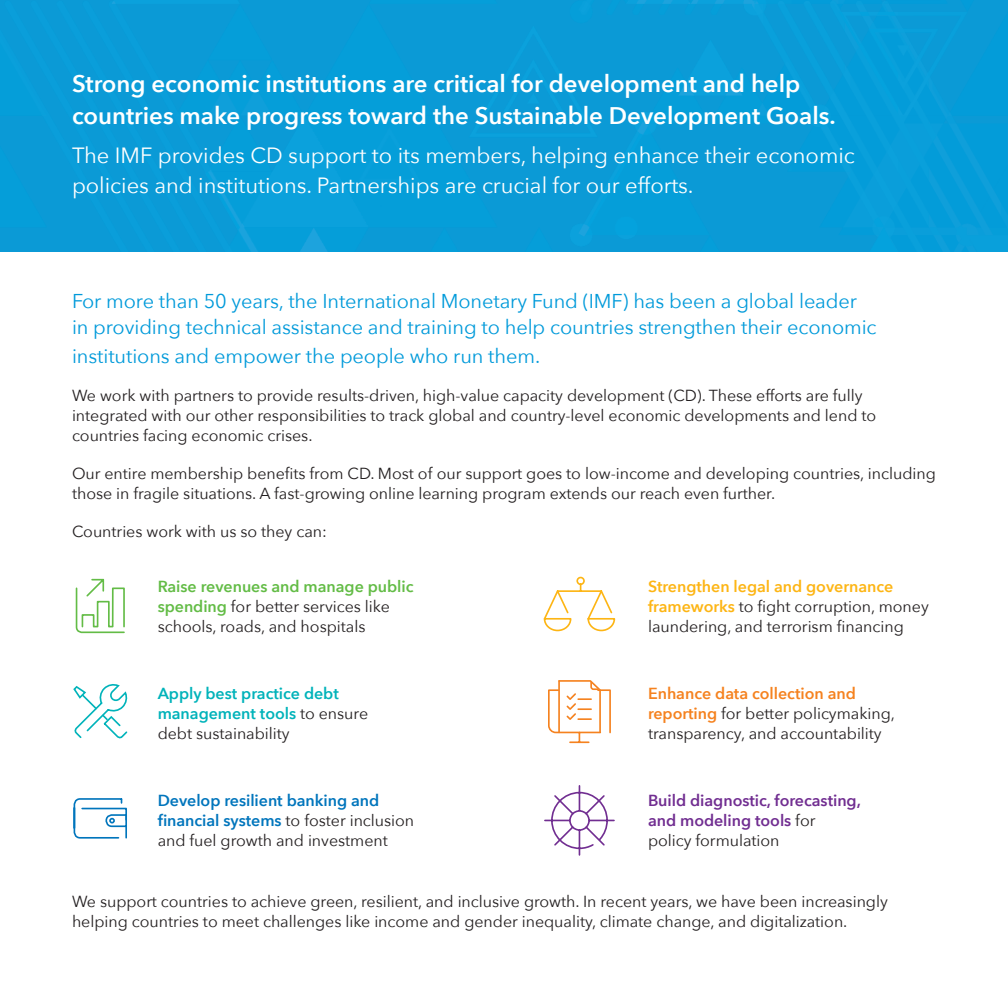
<style>
.page{position:relative;width:1008px;height:1008px;background:#fff}
.page>*{position:absolute;margin:0;border:0;box-sizing:border-box;transform-origin:0 0}
.t1{font:600 24px/32px "Avenir Next";color:#fff}
.t2{font:22px/30px "Avenir Next";color:#fff}
.t3{font:20px/26px "Avenir Next";letter-spacing:-.005em;color:#009ada}
.t4{font:16px/20px "Avenir Next";color:#231f20}
.t5{font:600 16px/20px "Avenir Next";color:#712e91}
.t6{font:600 16px/20px "Avenir Next";color:#00b3ba}
.s1{font-weight:600;color:#63bc46}
.s2{font-weight:600;color:#fdb514}
.s3{font-weight:400;color:#231f20}
.s4{font-weight:600;color:#f5821f}
.s5{font-weight:600;color:#0075bc}
</style>
<div class="page">
<div style="left:0;top:0;width:1008px;height:252px;background:#0b9ad6"></div>
<svg style="left:544px;top:785px;width:71px;height:71px"></svg>
<svg style="left:548px;top:680px;width:63px;height:64px"></svg>
<svg style="left:543px;top:576px;width:73px;height:56px"></svg>
<svg style="left:73px;top:798px;width:54px;height:41px"></svg>
<svg style="left:73px;top:684px;width:55px;height:55px"></svg>
<svg style="left:75px;top:578px;width:50px;height:56px"></svg>
<h1 class="t1" style="left:72px;top:67px;width:765px">Strong economic institutions are critical for development and help countries make progress toward the Sustainable Development Goals.</h1>
<h2 class="t2" style="left:72px;top:139px;width:784px">The IMF provides CD support to its members, helping enhance their economic policies and institutions. Partnerships are crucial for our efforts.</h2>
<p class="t3" style="left:72px;top:287px;width:806px">For more than 50 years, the International Monetary Fund (IMF) has been a global leader in providing technical assistance and training to help countries strengthen their economic</p>
<p class="t3" style="left:72px;top:342px;width:470px">institutions and empower the people who run them.</p>
<p class="t4" style="left:72px;top:385px;width:806px">We work with partners to provide results-driven, high-value capacity development (CD). These efforts are fully integrated with our other responsibilities to track global and country-level economic developments and lend to countries facing economic crises.</p>
<p class="t4" style="left:72px;top:463px;width:865px">Our entire membership benefits from CD. Most of our support goes to low-income and developing countries, including those in fragile situations. A fast-growing online learning program extends our reach even further.</p>
<p class="t4" style="left:72px;top:521px;width:256px">Countries work with us so they can:</p>
<p class="t4" style="left:158px;top:576px;width:257px"><span class="s1">Raise revenues and manage public spending</span> for better services like schools, roads, and hospitals</p>
<p class="t4" style="left:648px;top:576px;width:282px"><span class="s2">Strengthen legal and governance frameworks</span> to fight corruption, money laundering, and terrorism financing</p>
<p class="t6" style="left:158px;top:683px;width:212px">Apply best practice debt management tools <span class="s3">to ensure debt sustainability</span></p>
<p class="t4" style="left:648px;top:683px;width:248px"><span class="s4">Enhance data collection and reporting</span> for better policymaking, transparency, and accountability</p>
<p class="t4" style="left:158px;top:790px;width:258px"><span class="s5">Develop resilient banking and financial systems</span> to foster inclusion and fuel growth and investment</p>
<p class="t5" style="left:648px;top:790px;width:214px">Build diagnostic, forecasting, and modeling tools <span class="s3">for policy formulation</span></p>
<p class="t4" style="left:72px;top:891px;width:817px">We support countries to achieve green, resilient, and inclusive growth. In recent years, we have been increasingly helping countries to meet challenges like income and gender inequality, climate change, and digitalization.</p>
</div>
